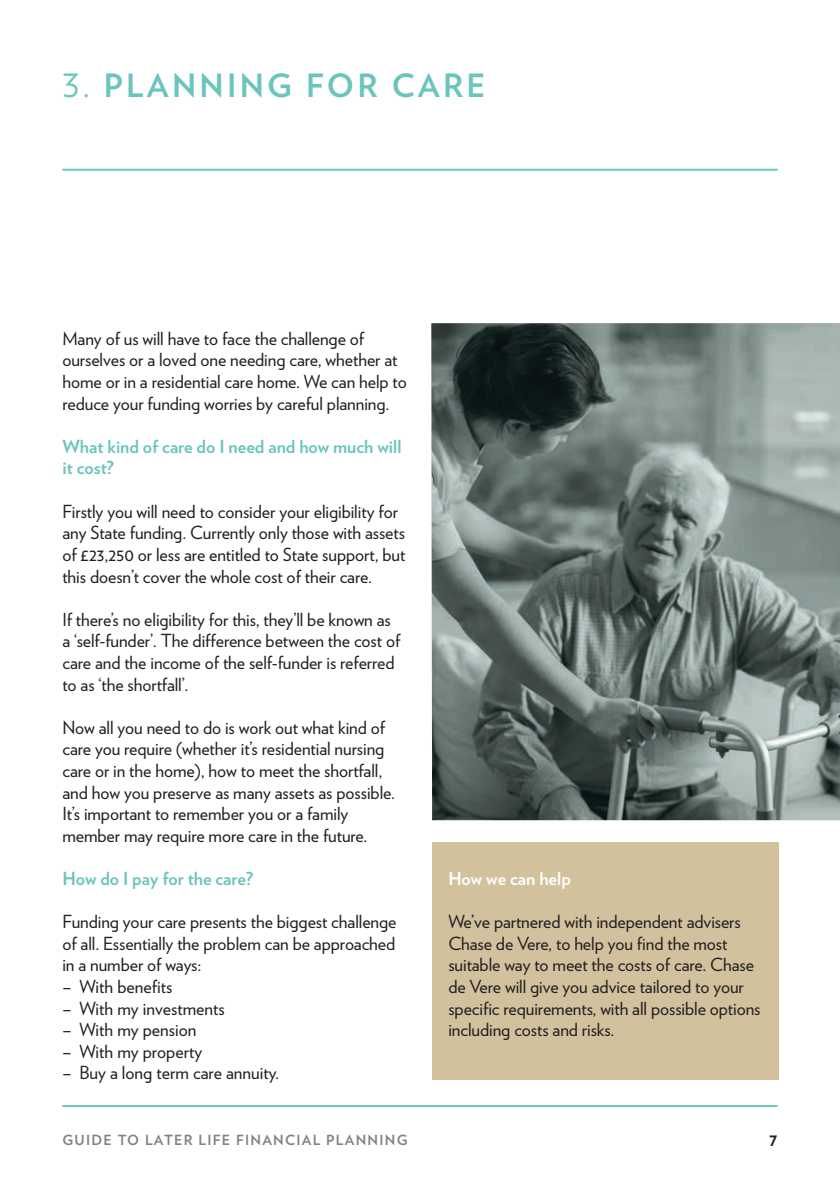
<style>
.page{position:relative;width:840px;height:1191px;background:#fff}
.page>*{position:absolute;margin:0;border:0;box-sizing:border-box;transform-origin:0 0}
.FBS_headline{font:700 32px "Verlag";letter-spacing:.1em;color:#6bc5bd}
.FBS_body_copy{font:18px/21.6px "Verlag";letter-spacing:-.005em;color:#231f20}
.FBS_body_copy_bold{font:700 18px/21.6px "Verlag";color:#6bc5bd}
.FBS_body_copy_bold-2{font:700 18px "Verlag";color:#fff}
.FBS_body_copy-2{font:700 18px "Verlag";color:#231f20}
.FBS_Running_footer{font:700 14px "Verlag";letter-spacing:.09em;color:#808285}
.s1{font-weight:400}
</style>
<div class="page">
<img style="left:431px;top:323px;width:408px;height:497px">
<hr style="left:62px;top:1105px;width:715px;height:2px;background:#6bc5bd">
<hr style="left:62px;top:169px;width:715px;height:2px;background:#6bc5bd">
<div style="left:432px;top:841px;width:345px;height:238px;background:#d2c19d"></div>
<p class="FBS_headline" style="left:62px;top:60px;width:424px"><span class="s1">3.</span> PLANNING FOR CARE</p>
<p class="FBS_body_copy" style="left:62px;top:327px;width:346px">Many of us will have to face the challenge of ourselves or a loved one needing care, whether at home or in a residential care home. We can help to reduce your funding worries by careful planning.</p>
<p class="FBS_body_copy_bold" style="left:62px;top:434px;width:340px">What kind of care do I need and how much will it cost?</p>
<p class="FBS_body_copy" style="left:62px;top:499px;width:344px">Firstly you will need to consider your eligibility for any State funding. Currently only those with assets of £23,250 or less are entitled to State support, but this doesn’t cover the whole cost of their care.</p>
<p class="FBS_body_copy" style="left:62px;top:607px;width:339px">If there’s no eligibility for this, they’ll be known as a ‘self-funder’. The difference between the cost of care and the income of the self-funder is referred to as ‘the shortfall’.</p>
<p class="FBS_body_copy" style="left:62px;top:715px;width:334px">Now all you need to do is work out what kind of care you require (whether it’s residential nursing care or in the home), how to meet the shortfall, and how you preserve as many assets as possible.<br>It’s important to remember you or a family member may require more care in the future.</p>
<p class="FBS_body_copy_bold" style="left:62px;top:866px;width:192px">How do I pay for the care?</p>
<p class="FBS_body_copy" style="left:62px;top:910px;width:335px;text-align:justify">Funding your care presents the biggest challenge of all. Essentially the problem can be approached in a number of ways:</p>
<p class="FBS_body_copy" style="left:62px;top:975px;width:111px">– With benefits</p>
<p class="FBS_body_copy" style="left:62px;top:996px;width:164px">– With my investments</p>
<p class="FBS_body_copy" style="left:62px;top:1018px;width:135px">– With my pension</p>
<p class="FBS_body_copy" style="left:62px;top:1039px;width:141px">– With my property</p>
<p class="FBS_body_copy" style="left:62px;top:1061px;width:218px">– Buy a long term care annuity.</p>
<p class="FBS_body_copy_bold-2" style="left:448px;top:864px;width:124px">How we can help</p>
<p class="FBS_body_copy" style="left:448px;top:910px;width:313px">We’ve partnered with independent advisers Chase de Vere, to help you find the most suitable way to meet the costs of care. Chase de Vere will give you advice tailored to your specific requirements, with all possible options including costs and risks.</p>
<p class="FBS_Running_footer" style="left:62px;top:1129px;width:346px">GUIDE TO LATER LIFE FINANCIAL PLANNING</p>
<p class="FBS_body_copy-2" style="left:768px;top:1124px;width:10px">7</p>
</div>
